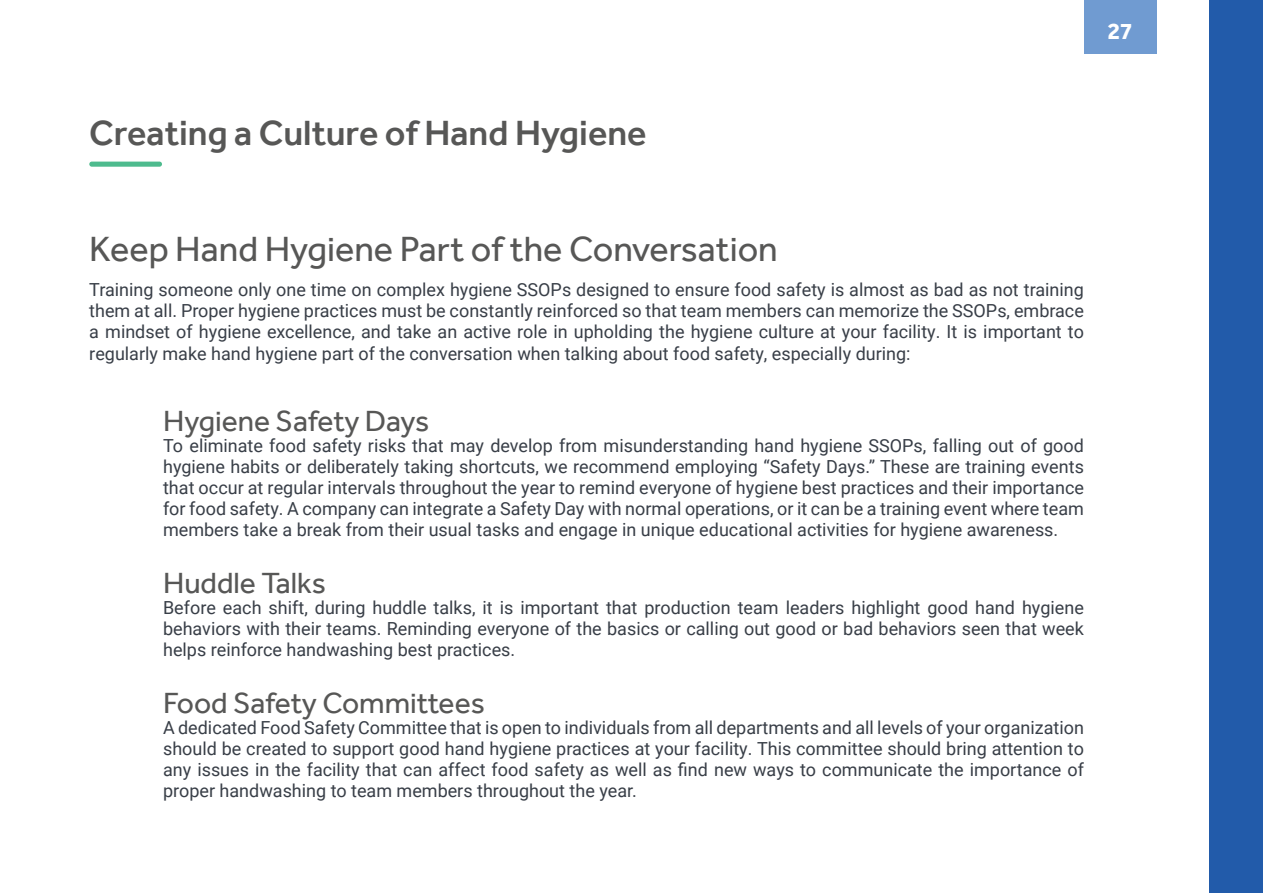
<style>
.page{position:relative;width:1263px;height:893px;background:#fff}
.page>*{position:absolute;margin:0;border:0;box-sizing:border-box;transform-origin:0 0}
.t1{font:36px "Effra";color:#575756}
.t2{font:500 36px "Effra";color:#575756}
.t3{font:30px "Effra";color:#575756}
.t4{font:700 24px "Effra";color:#fff}
.t5{font:18px/21px "Roboto";color:#383e47;text-align:justify}
</style>
<div class="page">
<div style="left:89px;top:162px;width:73px;height:5px;background:#4ebb8e;border-radius:3px"></div>
<div style="left:1209px;top:0;width:54px;height:893px;background:#225baa"></div>
<div style="left:1084px;top:0;width:73px;height:54px;background:#709bd1"></div>
<h1 class="t2" style="left:89px;top:112px;width:559px">Creating a Culture of Hand Hygiene</h1>
<h3 class="t4" style="left:1107px;top:16px;width:27px">27</h3>
<h1 class="t1" style="left:89px;top:227px;width:690px">Keep Hand Hygiene Part of the Conversation</h1>
<p class="t5" style="left:89px;top:279px;width:996px">Training someone only one time on complex hygiene SSOPs designed to ensure food safety is almost as bad as not training them at all. Proper hygiene practices must be constantly reinforced so that team members can memorize the SSOPs, embrace a mindset of hygiene excellence, and take an active role in upholding the hygiene culture at your facility. It is important to regularly make hand hygiene part of the conversation when talking about food safety, especially during:</p>
<h2 class="t3" style="left:163px;top:403px;width:268px">Hygiene Safety Days</h2>
<p class="t5" style="left:163px;top:435px;width:922px">To eliminate food safety risks that may develop from misunderstanding hand hygiene SSOPs, falling out of good hygiene habits or deliberately taking shortcuts, we recommend employing “Safety Days.” These are training events that occur at regular intervals throughout the year to remind everyone of hygiene best practices and their importance for food safety. A company can integrate a Safety Day with normal operations, or it can be a training event where team members take a break from their usual tasks and engage in unique educational activities for hygiene awareness.</p>
<h2 class="t3" style="left:163px;top:565px;width:164px">Huddle Talks</h2>
<p class="t5" style="left:163px;top:597px;width:922px">Before each shift, during huddle talks, it is important that production team leaders highlight good hand hygiene behaviors with their teams. Reminding everyone of the basics or calling out good or bad behaviors seen that week helps reinforce handwashing best practices.</p>
<h2 class="t3" style="left:163px;top:685px;width:323px">Food Safety Committees</h2>
<p class="t5" style="left:163px;top:717px;width:922px">A dedicated Food Safety Committee that is open to individuals from all departments and all levels of your organization should be created to support good hand hygiene practices at your facility. This committee should bring attention to any issues in the facility that can affect food safety as well as find new ways to communicate the importance of proper handwashing to team members throughout the year.</p>
</div>
